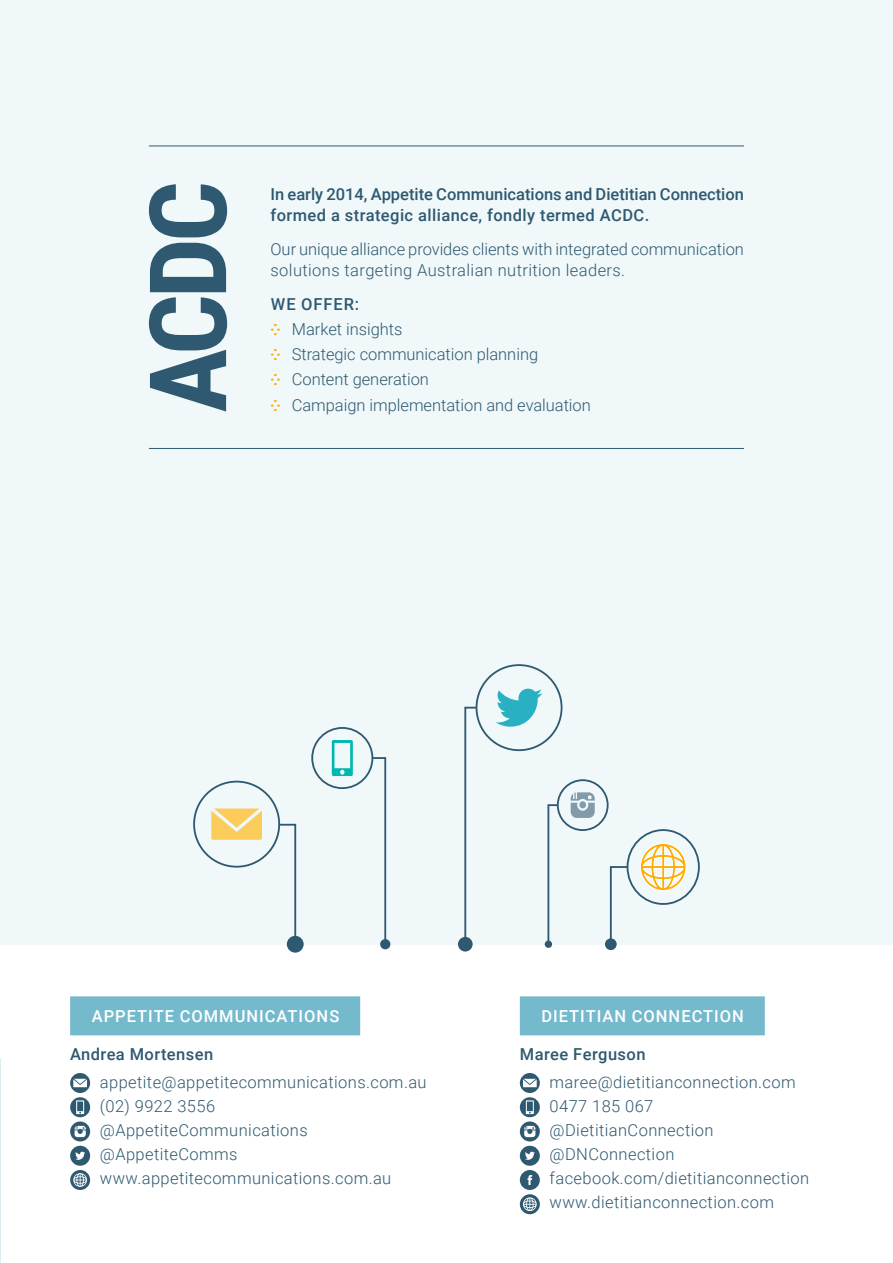
<style>
.page{position:relative;width:893px;height:1263px;background:#fff}
.page>*{position:absolute;margin:0;border:0;box-sizing:border-box;transform-origin:0 0}
.t1{font:300 16.5px/24px "Roboto";letter-spacing:.025em;color:#2e5970}
.t2{font:300 16.5px/25.2px "Roboto";color:#2e5970}
.t3{font:500 16.5px/21px "Roboto";color:#2e5970}
.t4{font:500 16.5px "Roboto";letter-spacing:.06em;color:#fff}
.t5{font:500 16.5px "Roboto";letter-spacing:.025em;color:#2e5970}
.s1{font-weight:500}
.s2{font-weight:700;color:#ffad00}
</style>
<div class="page">
<div style="left:0;top:0;width:893px;height:944px;background:#f0f8fa"></div>
<svg style="left:149px;top:184px;width:78px;height:227px"></svg>
<div style="left:70px;top:996px;width:290px;height:39px;background:#74bacc"></div>
<div style="left:520px;top:996px;width:245px;height:39px;background:#74bacc"></div>
<svg style="left:520px;top:1121px;width:20px;height:69px"></svg>
<svg style="left:520px;top:1073px;width:20px;height:20px"></svg>
<svg style="left:523px;top:1079px;width:14px;height:8px"></svg>
<svg style="left:520px;top:1097px;width:20px;height:20px"></svg>
<svg style="left:526px;top:1100px;width:8px;height:14px"></svg>
<svg style="left:520px;top:1194px;width:20px;height:20px"></svg>
<svg style="left:523px;top:1197px;width:14px;height:14px"></svg>
<svg style="left:70px;top:1121px;width:20px;height:45px"></svg>
<svg style="left:70px;top:1073px;width:20px;height:20px"></svg>
<svg style="left:73px;top:1079px;width:14px;height:8px"></svg>
<svg style="left:70px;top:1097px;width:20px;height:20px"></svg>
<svg style="left:76px;top:1100px;width:8px;height:14px"></svg>
<div style="left:70px;top:1170px;width:20px;height:20px;background:#2e5970;border-radius:50%"></div>
<svg style="left:73px;top:1173px;width:14px;height:14px"></svg>
<div style="left:557px;top:779px;width:52px;height:52px;border:2px solid #2e5970;border-radius:50%"></div>
<div style="left:476px;top:664px;width:86px;height:87px;border:2px solid #2e5970;border-radius:50%"></div>
<div style="left:193px;top:781px;width:87px;height:87px;border:2px solid #2e5970;border-radius:50%"></div>
<svg style="left:211px;top:808px;width:51px;height:32px;background:#f9d373"></svg>
<div style="left:311px;top:727px;width:62px;height:62px;border:2px solid #2e5970;border-radius:50%"></div>
<svg style="left:332px;top:740px;width:21px;height:36px"></svg>
<div style="left:627px;top:829px;width:73px;height:76px;border:2px solid #2e5970;border-radius:50%"></div>
<svg style="left:640px;top:843px;width:46px;height:48px"></svg>
<svg style="left:277px;top:823px;width:20px;height:123px"></svg>
<div style="left:287px;top:936px;width:17px;height:17px;background:#2e5970;border-radius:50%"></div>
<svg style="left:371px;top:756px;width:16px;height:189px"></svg>
<div style="left:380px;top:939px;width:10px;height:10px;background:#2e5970;border-radius:50%"></div>
<svg style="left:464px;top:706px;width:14px;height:239px"></svg>
<div style="left:458px;top:937px;width:15px;height:14px;background:#2e5970;border-radius:50%"></div>
<svg style="left:547px;top:803px;width:13px;height:142px"></svg>
<div style="left:545px;top:940px;width:7px;height:8px;background:#2e5970;border-radius:50%"></div>
<svg style="left:609px;top:865px;width:20px;height:80px"></svg>
<div style="left:605px;top:938px;width:12px;height:12px;background:#2e5970;border-radius:50%"></div>
<svg style="left:571px;top:792px;width:24px;height:26px"></svg>
<svg style="left:496px;top:689px;width:46px;height:38px"></svg>
<hr style="left:149px;top:448px;width:595px;height:1px;background:#2e5970">
<hr style="left:149px;top:146px;width:595px;height:1px;background:#2e5970">
<p class="t3" style="left:271px;top:183px;width:475px">In early 2014, Appetite Communications and Dietitian Connection formed a strategic alliance, fondly termed ACDC.</p>
<p class="t2" style="left:271px;top:238px;width:475px;line-height:21px">Our unique alliance provides clients with integrated communication solutions targeting Australian nutrition leaders.</p>
<p class="t2" style="left:271px;top:291px;width:322px"><span class="s1">WE OFFER:<br></span><span class="s2">⁛</span> Market insights<br><span class="s2">⁛</span> Strategic communication planning<br><span class="s2">⁛</span> Content generation<br><span class="s2">⁛</span> Campaign implementation and evaluation</p>
<p class="t4" style="left:92px;top:1004px;width:249px">APPETITE COMMUNICATIONS</p>
<p class="t5" style="left:70px;top:1042px;width:145px">Andrea Mortensen</p>
<p class="t1" style="left:100px;top:1070px;width:328px">appetite@appetitecommunications.com.au (02) 9922 3556 @AppetiteCommunications @AppetiteComms www.appetitecommunications.com.au</p>
<p class="t4" style="left:541px;top:1004px;width:204px">DIETITIAN CONNECTION</p>
<p class="t5" style="left:520px;top:1042px;width:127px">Maree Ferguson</p>
<p class="t1" style="left:550px;top:1070px;width:261px">maree@dietitianconnection.com<br>0477 185 067 @DietitianConnection @DNConnection facebook.com/dietitianconnection www.dietitianconnection.com</p>
</div>
